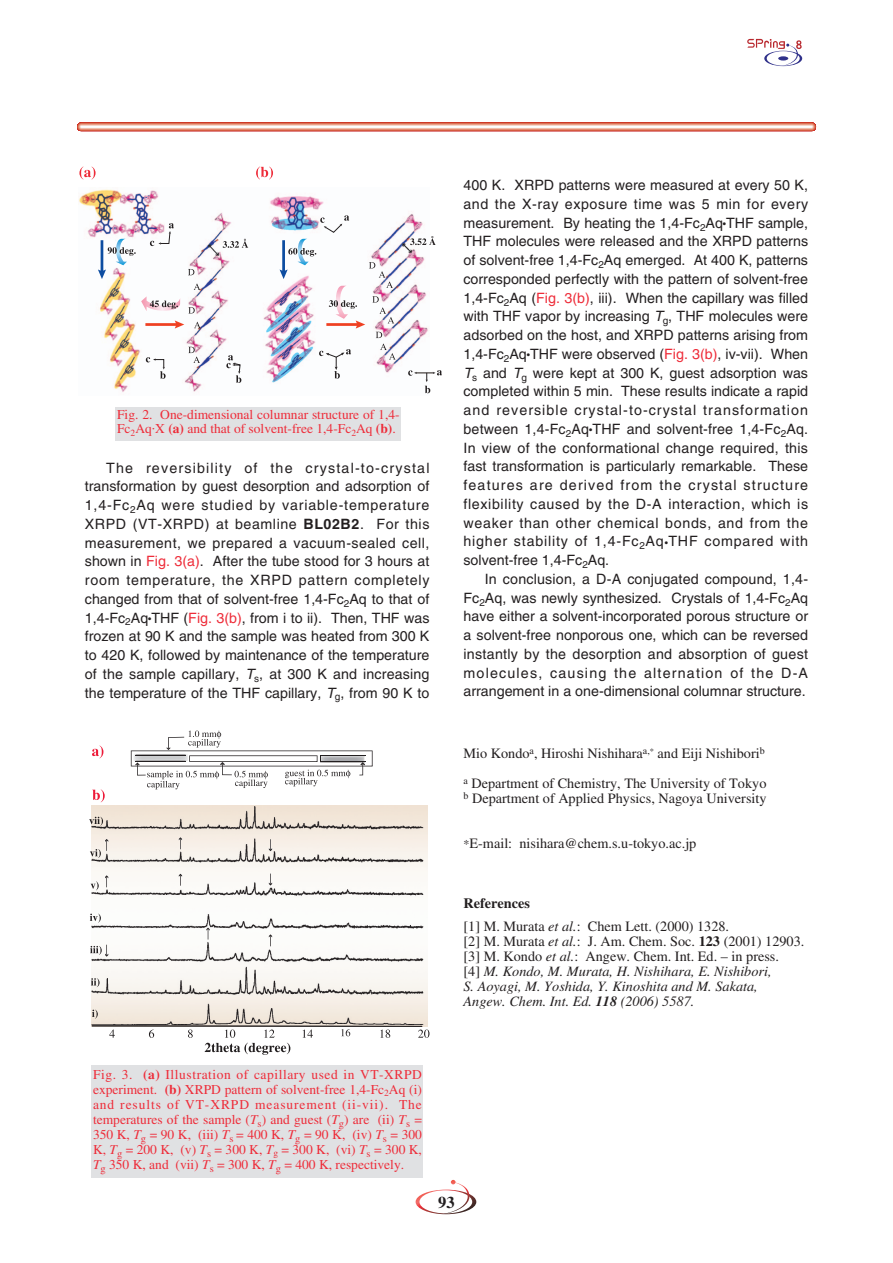
<style>
.page{position:relative;width:893px;height:1263px;background:#fff}
.page>*{position:absolute;margin:0;border:0;box-sizing:border-box;transform-origin:0 0}
.t1{font:700 16.5px "Times";color:#231f20}
.t2{font:14.25px/18.8px "Helvetica";color:#231f20;text-align:justify}
.t3{font:14.25px/30px "Times";color:#231f20}
.t4{font:italic 14.25px/15px "Times";color:#231f20}
.t5{font:13.5px/15px "Times";color:#ee2c39}
.s1{font-weight:700}
.s2{color:#ee2c39}
.s3{font-size:9px}
.s4{font-style:italic}
.s5{font-size:12px}
.s6{font-style:normal}
.s7{font-weight:700;font-style:normal}
</style>
<div class="page">
<svg style="left:415px;top:1180px;width:61px;height:34px"></svg>
<svg style="left:747px;top:39px;width:55px;height:27px"></svg>
<svg style="left:77px;top:122px;width:739px;height:9px;background:#d4553d"></svg>
<div style="left:79px;top:124px;width:735px;height:6px;background:#ebae99;border-radius:3px"></div>
<div style="left:79px;top:124px;width:734px;height:5px;background:#e8a087;border-radius:2px"></div>
<hr style="left:80px;top:125px;width:733px;height:4px;background:#efbeab;border-radius:2px">
<hr style="left:80px;top:125px;width:732px;height:3px;background:#f3c7b5">
<hr style="left:80px;top:126px;width:732px;height:2px;background:#f9ded1">
<hr style="left:81px;top:126px;width:731px;height:2px;background:#fae8df">
<hr style="left:81px;top:126px;width:731px;height:1px;background:#fff">
<img style="left:79px;top:189px;width:350px;height:205px">
<svg style="left:79px;top:167px;width:17px;height:12px"></svg>
<svg style="left:223px;top:239px;width:25px;height:9px"></svg>
<svg style="left:410px;top:236px;width:25px;height:9px"></svg>
<svg style="left:256px;top:167px;width:17px;height:12px"></svg>
<svg style="left:188px;top:269px;width:6px;height:6px"></svg>
<svg style="left:194px;top:284px;width:6px;height:6px"></svg>
<svg style="left:380px;top:344px;width:15px;height:16px"></svg>
<svg style="left:188px;top:307px;width:7px;height:7px"></svg>
<svg style="left:194px;top:322px;width:7px;height:6px"></svg>
<svg style="left:188px;top:347px;width:12px;height:16px"></svg>
<svg style="left:320px;top:215px;width:29px;height:18px"></svg>
<svg style="left:145px;top:320px;width:39px;height:9px"></svg>
<svg style="left:226px;top:355px;width:15px;height:28px"></svg>
<svg style="left:319px;top:349px;width:32px;height:30px"></svg>
<svg style="left:408px;top:370px;width:34px;height:23px"></svg>
<svg style="left:98px;top:239px;width:38px;height:40px"></svg>
<svg style="left:279px;top:239px;width:37px;height:40px"></svg>
<svg style="left:142px;top:296px;width:38px;height:15px"></svg>
<svg style="left:326px;top:262px;width:68px;height:76px"></svg>
<svg style="left:150px;top:223px;width:24px;height:23px"></svg>
<svg style="left:146px;top:357px;width:19px;height:22px"></svg>
<img style="left:91px;top:805px;width:336px;height:222px">
<svg style="left:92px;top:745px;width:11px;height:13px"></svg>
<svg style="left:92px;top:1026px;width:337px;height:29px"></svg>
<svg style="left:105px;top:875px;width:4px;height:12px"></svg>
<svg style="left:178px;top:837px;width:4px;height:12px"></svg>
<svg style="left:178px;top:873px;width:4px;height:13px"></svg>
<svg style="left:206px;top:927px;width:4px;height:13px"></svg>
<svg style="left:268px;top:934px;width:4px;height:12px"></svg>
<svg style="left:268px;top:874px;width:4px;height:12px"></svg>
<svg style="left:268px;top:839px;width:4px;height:13px"></svg>
<svg style="left:131px;top:731px;width:241px;height:58px"></svg>
<svg style="left:90px;top:839px;width:19px;height:19px"></svg>
<svg style="left:91px;top:881px;width:8px;height:9px"></svg>
<svg style="left:90px;top:914px;width:11px;height:9px"></svg>
<svg style="left:90px;top:945px;width:19px;height:12px"></svg>
<svg style="left:91px;top:978px;width:9px;height:9px"></svg>
<svg style="left:89px;top:817px;width:14px;height:9px"></svg>
<svg style="left:92px;top:1010px;width:6px;height:9px"></svg>
<svg style="left:92px;top:789px;width:13px;height:13px"></svg>
<div style="left:116px;top:407px;width:285px;height:34px;background:#e0e1e3"></div>
<div style="left:91px;top:1065px;width:332px;height:113px;background:#e0e1e3"></div>
<p class="t5" style="left:117px;top:409px;width:284px;line-height:14.2px">Fig. 2. One-dimensional columnar structure of 1,4-<br>Fc<sub>2</sub>Aq⋅X <span class="s1">(a)</span> and that of solvent-free 1,4-Fc<sub>2</sub>Aq <span class="s1">(b)</span>.</p>
<p class="t2" style="left:85px;top:460px;width:346px;text-indent:21px">The reversibility of the crystal-to-crystal transformation by guest desorption and adsorption of 1,4-Fc<sub>2</sub>Aq were studied by variable-temperature XRPD (VT-XRPD) at beamline <span class="s1">BL02B2</span>. For this measurement, we prepared a vacuum-sealed cell, shown in <span class="s2">Fig. 3(a)</span>. After the tube stood for 3 hours at room temperature, the XRPD pattern completely changed from that of solvent-free 1,4-Fc<sub>2</sub>Aq to that of 1,4-Fc<sub>2</sub>Aq<span class="s3">•</span>THF (<span class="s2">Fig. 3(b)</span>, from i to ii). Then, THF was frozen at 90 K and the sample was heated from 300 K to 420 K, followed by maintenance of the temperature of the sample capillary, <span class="s4">T</span><sub>s</sub>, at 300 K and increasing the temperature of the THF capillary, <span class="s4">T</span><sub>g</sub>, from 90 K to</p>
<p class="t2" style="left:463px;top:177px;width:346px">400 K. XRPD patterns were measured at every 50 K, and the X-ray exposure time was 5 min for every measurement. By heating the 1,4-Fc<sub>2</sub>Aq<span class="s3">•</span>THF sample, THF molecules were released and the XRPD patterns of solvent-free 1,4-Fc<sub>2</sub>Aq emerged. At 400 K, patterns corresponded perfectly with the pattern of solvent-free 1,4-Fc<sub>2</sub>Aq (<span class="s2">Fig. 3(b)</span>, iii). When the capillary was filled with THF vapor by increasing <span class="s4">T</span><sub>g</sub>, THF molecules were adsorbed on the host, and XRPD patterns arising from 1,4-Fc<sub>2</sub>Aq<span class="s3">•</span>THF were observed (<span class="s2">Fig. 3(b)</span>, iv-vii). When <span class="s4">T</span><sub>s</sub> and <span class="s4">T</span><sub>g</sub> were kept at 300 K, guest adsorption was completed within 5 min. These results indicate a rapid and reversible crystal-to-crystal transformation between 1,4-Fc<sub>2</sub>Aq<span class="s3">•</span>THF and solvent-free 1,4-Fc<sub>2</sub>Aq.<br>In view of the conformational change required, this fast transformation is particularly remarkable. These features are derived from the crystal structure flexibility caused by the D-A interaction, which is weaker than other chemical bonds, and from the higher stability of 1,4-Fc<sub>2</sub>Aq<span class="s3">•</span>THF compared with solvent-free 1,4-Fc<sub>2</sub>Aq.</p>
<p class="t2" style="left:463px;top:571px;width:346px;text-indent:21px">In conclusion, a D-A conjugated compound, 1,4- Fc<sub>2</sub>Aq, was newly synthesized. Crystals of 1,4-Fc<sub>2</sub>Aq have either a solvent-incorporated porous structure or a solvent-free nonporous one, which can be reversed instantly by the desorption and absorption of guest molecules, causing the alternation of the D-A arrangement in a one-dimensional columnar structure.</p>
<p class="t3" style="left:463px;top:740px;width:304px">Mio Kondo<sup>a</sup>, Hiroshi Nishihara<sup>a,</sup><sup>*</sup> and Eiji Nishibori<sup>b a</sup> Department of Chemistry, The University of Tokyo</p>
<p class="t3" style="left:463px;top:785px;width:304px"><sup>b</sup> Department of Applied Physics, Nagoya University</p>
<p class="t3" style="left:463px;top:830px;width:234px"><span class="s5">*</span>E-mail: nisihara@chem.s.u-tokyo.ac.jp</p>
<p class="t3" style="left:463px;top:894px;width:267px;line-height:22.5px"><span class="s1">References<br></span>[1] M. Murata <span class="s4">et al.</span>: Chem Lett. (2000) 1328.</p>
<p class="t4" style="left:463px;top:935px;width:342px"><span class="s6">[2] M. Murata</span> et al.<span class="s6">: J. Am. Chem. Soc.</span> <span class="s7">123</span> <span class="s6">(2001) 12903. [3] M. Kondo</span> et al.<span class="s6">: Angew. Chem. Int. Ed. – in press.<br>[4]</span> M. Kondo, M. Murata, H. Nishihara, E. Nishibori,<br>S. Aoyagi, M. Yoshida, Y. Kinoshita and M. Sakata,<br>Angew. Chem. Int. Ed. <span class="s1">118</span> (2006) 5587.</p>
<p class="t5" style="left:93px;top:1068px;width:330px;text-align:justify">Fig. 3. <span class="s1">(a)</span> Illustration of capillary used in VT-XRPD experiment. <span class="s1">(b)</span> XRPD pattern of solvent-free 1,4-Fc<sub>2</sub>Aq (i) and results of VT-XRPD measurement (ii-vii). The temperatures of the sample (<span class="s4">T</span><sub>s</sub>) and guest (<span class="s4">T</span><sub>g</sub>) are (ii) <span class="s4">T</span><sub>s</sub> = 350 K, <span class="s4">T</span><sub>g</sub> = 90 K, (iii) <span class="s4">T</span><sub>s</sub> = 400 K, <span class="s4">T</span><sub>g</sub> = 90 K, (iv) <span class="s4">T</span><sub>s</sub> = 300<br>K, <span class="s4">T</span><sub>g</sub> = 200 K, (v) <span class="s4">T</span><sub>s</sub> = 300 K, <span class="s4">T</span><sub>g</sub> = 300 K, (vi) <span class="s4">T</span><sub>s</sub> = 300 K, <span class="s4">T</span><sub>g</sub> 350 K, and (vii) <span class="s4">T</span><sub>s</sub> = 300 K, <span class="s4">T</span><sub>g</sub> = 400 K, respectively.</p>
<p class="t1" style="left:438px;top:1196px;width:18px">93</p>
</div>
